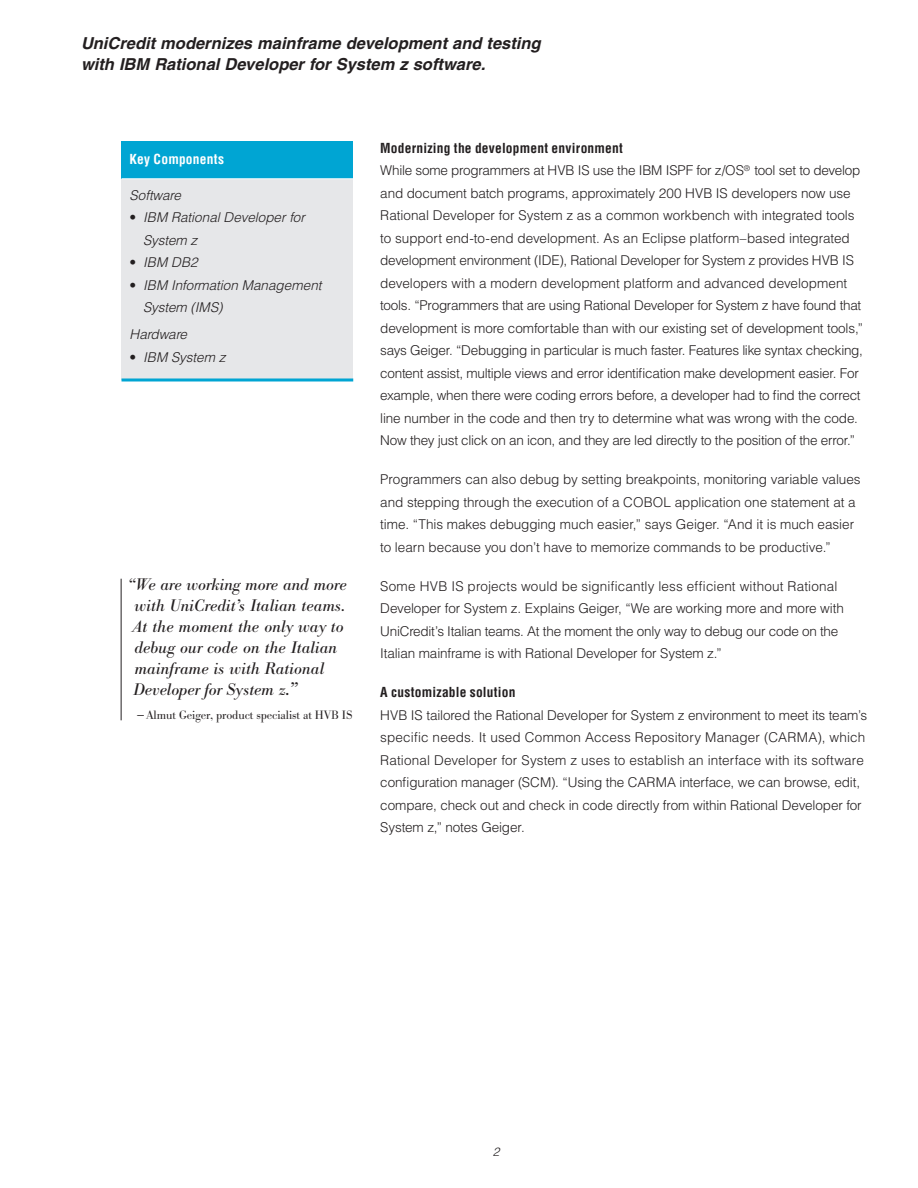
<style>
.page{position:relative;width:918px;height:1188px;background:#fff}
.page>*{position:absolute;margin:0;border:0;box-sizing:border-box;transform-origin:0 0}
.t1{font:italic 16.5px/21px "Bodoni Berthold BQ";letter-spacing:.01em;color:#231f20}
.t2{font:italic 700 16.5px/21px "Helvetica";color:#231f20}
.t3{font:300 13.5px/22.5px "Helvetica";letter-spacing:-.01em;color:#231f20}
.t4{font:italic 300 13.5px/22.5px "Helvetica";color:#231f20}
.t5{font:700 condensed 13.5px "Helvetica";letter-spacing:.015em;color:#231f20}
.t6{font:700 condensed 13.5px "Helvetica";letter-spacing:.015em;color:#fff}
.t7{font:300 12px "Bodoni Berthold BQ";letter-spacing:-.01em;color:#231f20}
.t8{font:italic 300 12px "Helvetica";color:#231f20}
.s1{font-style:normal}
.s2{font-size:18px}
.s3{font-weight:700;font-stretch:condensed}
</style>
<div class="page">
<div style="left:122px;top:175px;width:231px;height:205px;background:#e6e7e9"></div>
<div style="left:122px;top:142px;width:231px;height:37px;background:#00a5d3"></div>
<hr style="left:122px;top:378px;width:231px;height:3px;background:#00a5d3">
<hr style="left:122px;top:178px;width:231px;height:1px;background:#fff">
<hr style="left:121px;top:579px;width:1px;height:141px;background:#231f20">
<p class="t2" style="left:81px;top:32px;width:461px">UniCredit modernizes mainframe development and testing with IBM Rational Developer for System z software.</p>
<p class="t6" style="left:130px;top:151px;width:96px">Key Components</p>
<p class="t4" style="left:130px;top:184px;width:53px">Software</p>
<p class="t4" style="left:143px;top:206px;width:164px;text-indent:-14px"><span class="s1">•</span> IBM Rational Developer for<br>System z</p>
<p class="t4" style="left:130px;top:251px;width:70px"><span class="s1">•</span> IBM DB2</p>
<p class="t4" style="left:143px;top:274px;width:180px;text-indent:-14px"><span class="s1">•</span> IBM Information Management<br>System (IMS)</p>
<p class="t4" style="left:130px;top:323px;width:59px">Hardware</p>
<p class="t4" style="left:130px;top:346px;width:97px"><span class="s1">•</span> IBM System z</p>
<p class="t1" style="left:128px;top:575px;width:220px">“We are working more and more with UniCredit’s Italian teams.<br>At the moment the only way to debug our code on the Italian mainframe is with Rational<br>Developer for System z<span class="s2">.”</span></p>
<p class="t7" style="left:137px;top:709px;width:217px">—Almut Geiger, product specialist at HVB IS</p>
<p class="t3" style="left:380px;top:136px;width:484px"><span class="s3">Modernizing the development environment<br></span>While some programmers at HVB IS use the IBM ISPF for z/OS<sup>®</sup> tool set to develop and document batch programs, approximately 200 HVB IS developers now use Rational Developer for System z as a common workbench with integrated tools to support end-to-end development. As an Eclipse platform–based integrated development environment (IDE), Rational Developer for System z provides HVB IS developers with a modern development platform and advanced development tools. “Programmers that are using Rational Developer for System z have found that development is more comfortable than with our existing set of development tools,” says Geiger. “Debugging in particular is much faster. Features like syntax checking, content assist, multiple views and error identification make development easier. For example, when there were coding errors before, a developer had to find the correct line number in the code and then try to determine what was wrong with the code.<br>Now they just click on an icon, and they are led directly to the position of the error.”</p>
<p class="t3" style="left:380px;top:468px;width:482px">Programmers can also debug by setting breakpoints, monitoring variable values and stepping through the execution of a COBOL application one statement at a time. “This makes debugging much easier,” says Geiger. “And it is much easier to learn because you don’t have to memorize commands to be productive.”</p>
<p class="t3" style="left:380px;top:574px;width:465px">Some HVB IS projects would be significantly less efficient without Rational Developer for System z. Explains Geiger, “We are working more and more with UniCredit’s Italian teams. At the moment the only way to debug our code on the Italian mainframe is with Rational Developer for System z.”</p>
<p class="t5" style="left:380px;top:684px;width:137px">A customizable solution</p>
<p class="t3" style="left:380px;top:703px;width:489px">HVB IS tailored the Rational Developer for System z environment to meet its team’s specific needs. It used Common Access Repository Manager (CARMA), which Rational Developer for System z uses to establish an interface with its software configuration manager (SCM). “Using the CARMA interface, we can browse, edit, compare, check out and check in code directly from within Rational Developer for System z,” notes Geiger.</p>
<p class="t8" style="left:493px;top:1144px;width:8px">2</p>
</div>
